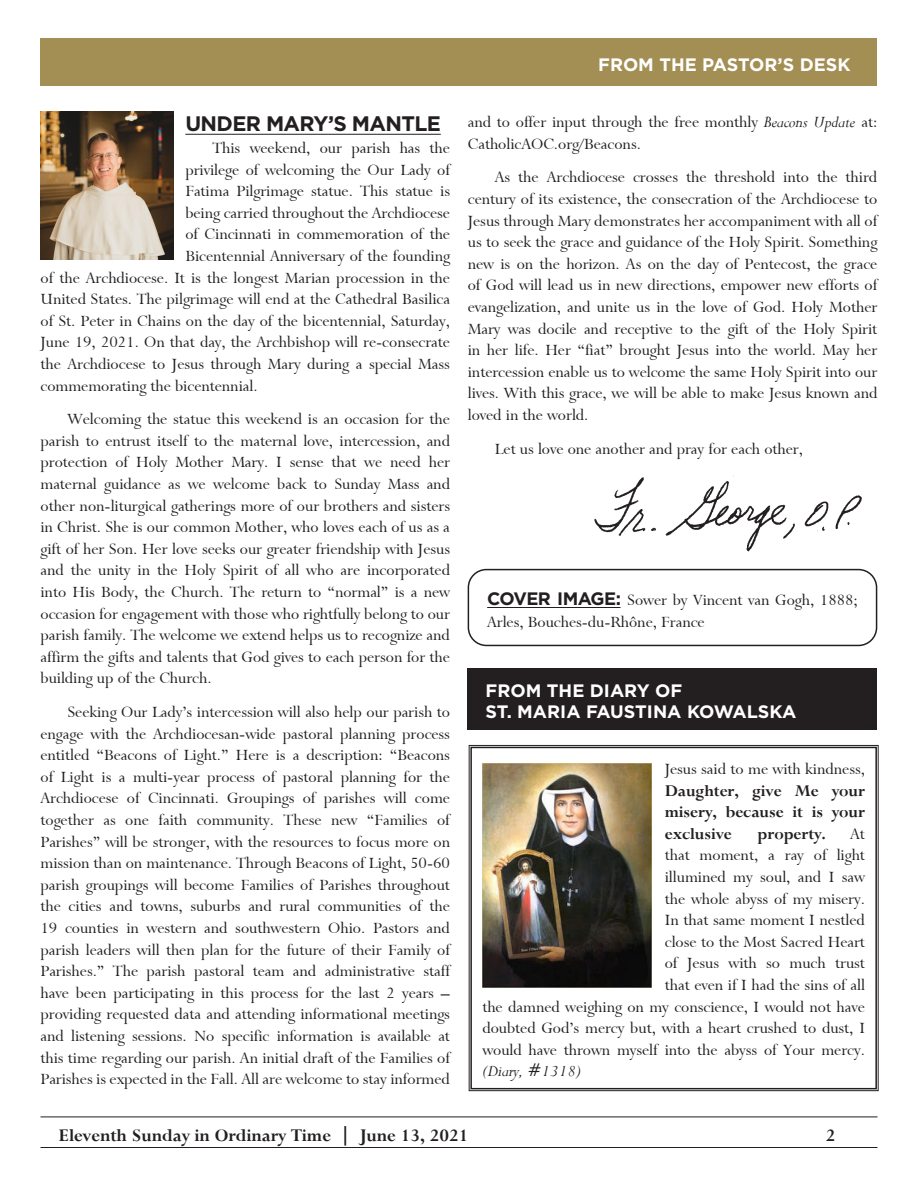
<style>
.page{position:relative;width:918px;height:1188px;background:#fff}
.page>*{position:absolute;margin:0;border:0;box-sizing:border-box;transform-origin:0 0}
.t1{font:700 21px "Gotham";letter-spacing:-.03em;color:#231f20}
.t2{font:19.5px "Bronte Bold SWFTE";color:#231f20}
.t3{font:18px/21.6px "Bronte Regular SWFTE";color:#231f20;text-align:justify}
.t4{font:18px/21.6px "Bronte Bold SWFTE";color:#231f20;text-align:justify}
.t5{font:700 18px "Gotham";color:#fff}
.t6{font:18px "Bronte Italic SWFTE";color:#231f20}
.s1{font-family:"Bronte Italic SWFTE"}
.s2{font-family:"Gotham";font-weight:700}
.s3{font-family:"Bronte Regular SWFTE"}
</style>
<div class="page">
<hr style="left:40px;top:1147px;width:838px;height:1px;background:#231f20">
<hr style="left:40px;top:1117px;width:838px;height:1px;background:#231f20">
<div style="left:40px;top:39px;width:838px;height:47px;background:#a38f54"></div>
<img style="left:40px;top:112px;width:133px;height:147px">
<img style="left:594px;top:475px;width:268px;height:77px">
<svg style="left:469px;top:745px;width:410px;height:346px"></svg>
<div style="left:470px;top:747px;width:407px;height:342px;border:2px solid #231f20"></div>
<div style="left:467px;top:668px;width:410px;height:62px;background:#231f20"></div>
<img style="left:482px;top:763px;width:169px;height:225px">
<hr style="left:487px;top:607px;width:134px;height:1px;background:#231f20">
<div style="left:468px;top:569px;width:409px;height:77px;border:2px solid #231f20;border-radius:18px"></div>
<hr style="left:185px;top:134px;width:256px;height:1px;background:#231f20">
<p class="t5" style="left:598px;top:54px;width:254px">FROM THE PASTOR’S DESK</p>
<p class="t1" style="left:185px;top:112px;width:257px">UNDER MARY’S MANTLE</p>
<p class="t3" style="left:212px;top:137px;width:239px">This weekend, our parish has the</p>
<p class="t3" style="left:185px;top:159px;width:266px">privilege of welcoming the Our Lady of</p>
<p class="t3" style="left:185px;top:180px;width:266px">Fatima Pilgrimage statue. This statue is</p>
<p class="t3" style="left:185px;top:202px;width:266px">being carried throughout the Archdiocese</p>
<p class="t3" style="left:185px;top:224px;width:266px">of Cincinnati in commemoration of the</p>
<p class="t3" style="left:185px;top:245px;width:266px">Bicentennial Anniversary of the founding</p>
<p class="t3" style="left:40px;top:267px;width:411px">of the Archdiocese. It is the longest Marian procession in the</p>
<p class="t3" style="left:40px;top:288px;width:411px">United States. The pilgrimage will end at the Cathedral Basilica</p>
<p class="t3" style="left:40px;top:310px;width:411px">of St. Peter in Chains on the day of the bicentennial, Saturday,</p>
<p class="t3" style="left:40px;top:332px;width:411px">June 19, 2021. On that day, the Archbishop will re-consecrate</p>
<p class="t3" style="left:40px;top:353px;width:411px">the Archdiocese to Jesus through Mary during a special Mass</p>
<p class="t3" style="left:40px;top:375px;width:219px">commemorating the bicentennial.</p>
<p class="t3" style="left:40px;top:408px;width:411px;text-indent:27px">Welcoming the statue this weekend is an occasion for the parish to entrust itself to the maternal love, intercession, and protection of Holy Mother Mary. I sense that we need her maternal guidance as we welcome back to Sunday Mass and other non-liturgical gatherings more of our brothers and sisters in Christ. She is our common Mother, who loves each of us as a gift of her Son. Her love seeks our greater friendship with Jesus and the unity in the Holy Spirit of all who are incorporated into His Body, the Church. The return to “normal” is a new occasion for engagement with those who rightfully belong to our parish family. The welcome we extend helps us to recognize and affirm the gifts and talents that God gives to each person for the building up of the Church.</p>
<p class="t3" style="left:40px;top:701px;width:411px;text-indent:27px">Seeking Our Lady’s intercession will also help our parish to engage with the Archdiocesan-wide pastoral planning process entitled “Beacons of Light.” Here is a description: “Beacons of Light is a multi-year process of pastoral planning for the Archdiocese of Cincinnati. Groupings of parishes will come together as one faith community. These new “Families of Parishes” will be stronger, with the resources to focus more on mission than on maintenance. Through Beacons of Light, 50-60 parish groupings will become Families of Parishes throughout the cities and towns, suburbs and rural communities of the 19 counties in western and southwestern Ohio. Pastors and parish leaders will then plan for the future of their Family of Parishes.” The parish pastoral team and administrative staff have been participating in this process for the last 2 years – providing requested data and attending informational meetings and listening sessions. No specific information is available at this time regarding our parish. An initial draft of the Families of Parishes is expected in the Fall. All are welcome to stay informed</p>
<p class="t3" style="left:468px;top:111px;width:411px">and to offer input through the free monthly <span class="s1">Beacons Update</span> at:<br>CatholicAOC.org/Beacons.</p>
<p class="t3" style="left:468px;top:167px;width:411px;text-indent:27px">As the Archdiocese crosses the threshold into the third century of its existence, the consecration of the Archdiocese to Jesus through Mary demonstrates her accompaniment with all of us to seek the grace and guidance of the Holy Spirit. Something new is on the horizon. As on the day of Pentecost, the grace of God will lead us in new directions, empower new efforts of evangelization, and unite us in the love of God. Holy Mother Mary was docile and receptive to the gift of the Holy Spirit in her life. Her “fiat” brought Jesus into the world. May her intercession enable us to welcome the same Holy Spirit into our lives. With this grace, we will be able to make Jesus known and loved in the world.</p>
<p class="t3" style="left:495px;top:438px;width:310px">Let us love one another and pray for each other,</p>
<p class="t3" style="left:487px;top:589px;width:372px"><span class="s2">COVER IMAGE:</span> Sower by Vincent van Gogh, 1888;<br>Arles, Bouches-du-Rhône, France</p>
<p class="t5" style="left:486px;top:680px;width:198px">FROM THE DIARY OF</p>
<p class="t5" style="left:486px;top:701px;width:313px">ST. MARIA FAUSTINA KOWALSKA</p>
<p class="t4" style="left:665px;top:758px;width:202px"><span class="s3">Jesus said to me with kindness, </span>Daughter, give Me your misery, because it is your exclusive</p>
<p class="t4" style="left:758px;top:823px;width:70px">property.</p>
<p class="t3" style="left:850px;top:823px;width:16px">At</p>
<p class="t3" style="left:665px;top:845px;width:202px">that moment, a ray of light</p>
<p class="t3" style="left:665px;top:866px;width:202px">illumined my soul, and I saw</p>
<p class="t3" style="left:665px;top:888px;width:202px">the whole abyss of my misery.</p>
<p class="t3" style="left:665px;top:909px;width:202px">In that same moment I nestled</p>
<p class="t3" style="left:665px;top:931px;width:202px">close to the Most Sacred Heart</p>
<p class="t3" style="left:665px;top:953px;width:202px">of Jesus with so much trust</p>
<p class="t3" style="left:665px;top:974px;width:202px">that even if I had the sins of all</p>
<p class="t3" style="left:482px;top:996px;width:384px">the damned weighing on my conscience, I would not have</p>
<p class="t3" style="left:482px;top:1017px;width:384px">doubted God’s mercy but, with a heart crushed to dust, I</p>
<p class="t3" style="left:482px;top:1039px;width:384px">would have thrown myself into the abyss of Your mercy.</p>
<p class="t6" style="left:482px;top:1061px;width:101px">(Diary, #1318)</p>
<p class="t2" style="left:58px;top:1123px;width:412px">Eleventh Sunday in Ordinary Time | June 13, 2021</p>
<p class="t2" style="left:826px;top:1123px;width:11px">2</p>
</div>
